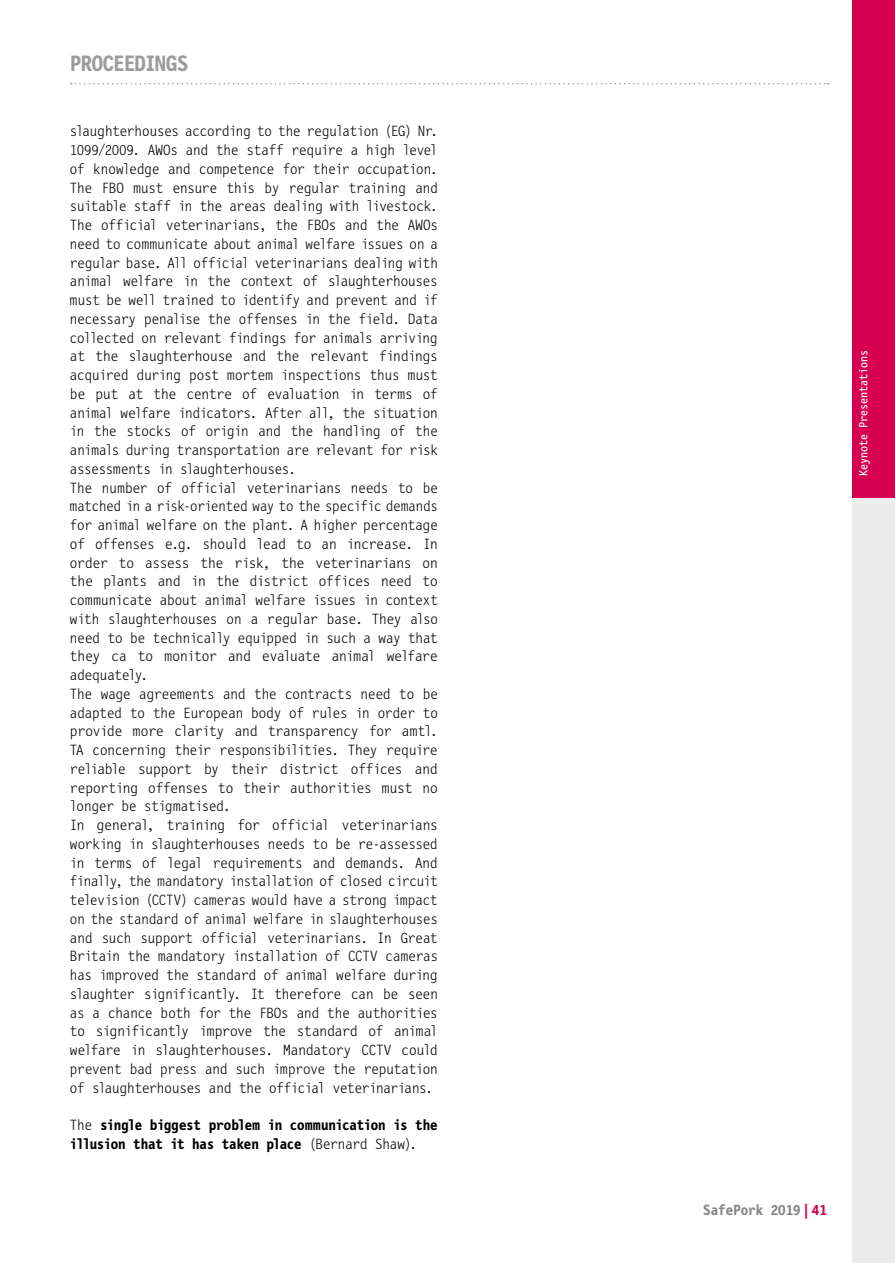
<style>
.page{position:relative;width:895px;height:1263px;background:#fff}
.page>*{position:absolute;margin:0;border:0;box-sizing:border-box;transform-origin:0 0}
.t1{font:700 22.5px "Letter Gothic Mono";letter-spacing:-.02em;color:#9c9c9d}
.t2{font:300 15px/18.8px "Letter Gothic Mono";letter-spacing:-.01em;color:#000}
.t3{font:700 15px/18.8px "Letter Gothic Mono";letter-spacing:-.015em;color:#000}
.t4{font:700 15px "Letter Gothic Mono";color:#868786}
.t5{font:12px "Letter Gothic Mono";color:#fff}
.s1{font-weight:300}
.s2{color:#d60150}
</style>
<div class="page">
<div style="left:852px;top:0;width:43px;height:1263px;background:#ececec"></div>
<div style="left:852px;top:0;width:43px;height:497px;background:#d60150"></div>
<svg style="left:71px;top:83px;width:758px;height:1px"></svg>
<h1 class="t1" style="left:70px;top:51px;width:120px">PROCEEDINGS</h1>
<p class="t2" style="left:70px;top:122px;width:369px">slaughterhouses according to the regulation (EG) Nr.<br>1099/2009. AWOs and the staff require a high level of knowledge and competence for their occupation.<br>The FBO must ensure this by regular training and suitable staff in the areas dealing with livestock.<br>The official veterinarians, the FBOs and the AWOs need to communicate about animal welfare issues on a regular base. All official veterinarians dealing with animal welfare in the context of slaughterhouses must be well trained to identify and prevent and if necessary penalise the offenses in the field. Data collected on relevant findings for animals arriving at the slaughterhouse and the relevant findings acquired during post mortem inspections thus must be put at the centre of evaluation in terms of animal welfare indicators. After all, the situation in the stocks of origin and the handling of the animals during transportation are relevant for risk assessments in slaughterhouses.<br>The number of official veterinarians needs to be matched in a risk-oriented way to the specific demands for animal welfare on the plant. A higher percentage of offenses e.g. should lead to an increase. In order to assess the risk, the veterinarians on the plants and in the district offices need to communicate about animal welfare issues in context with slaughterhouses on a regular base. They also need to be technically equipped in such a way that they ca to monitor and evaluate animal welfare adequately.<br>The wage agreements and the contracts need to be adapted to the European body of rules in order to provide more clarity and transparency for amtl.<br>TA concerning their responsibilities. They require reliable support by their district offices and reporting offenses to their authorities must no longer be stigmatised.<br>In general, training for official veterinarians working in slaughterhouses needs to be re-assessed in terms of legal requirements and demands. And finally, the mandatory installation of closed circuit television (CCTV) cameras would have a strong impact on the standard of animal welfare in slaughterhouses and such support official veterinarians. In Great Britain the mandatory installation of CCTV cameras has improved the standard of animal welfare during slaughter significantly. It therefore can be seen as a chance both for the FBOs and the authorities to significantly improve the standard of animal welfare in slaughterhouses. Mandatory CCTV could prevent bad press and such improve the reputation of slaughterhouses and the official veterinarians.</p>
<p class="t3" style="left:70px;top:1116px;width:369px"><span class="s1">The</span> single biggest problem in communication is the illusion that it has taken place <span class="s1">(Bernard Shaw).</span></p>
<p class="t5" style="left:857px;top:476px;width:127px;rotate:-90deg">Keynote Presentations</p>
<p class="t4" style="left:703px;top:1202px;width:125px">SafePork 2019 <span class="s2">| 41</span></p>
</div>
